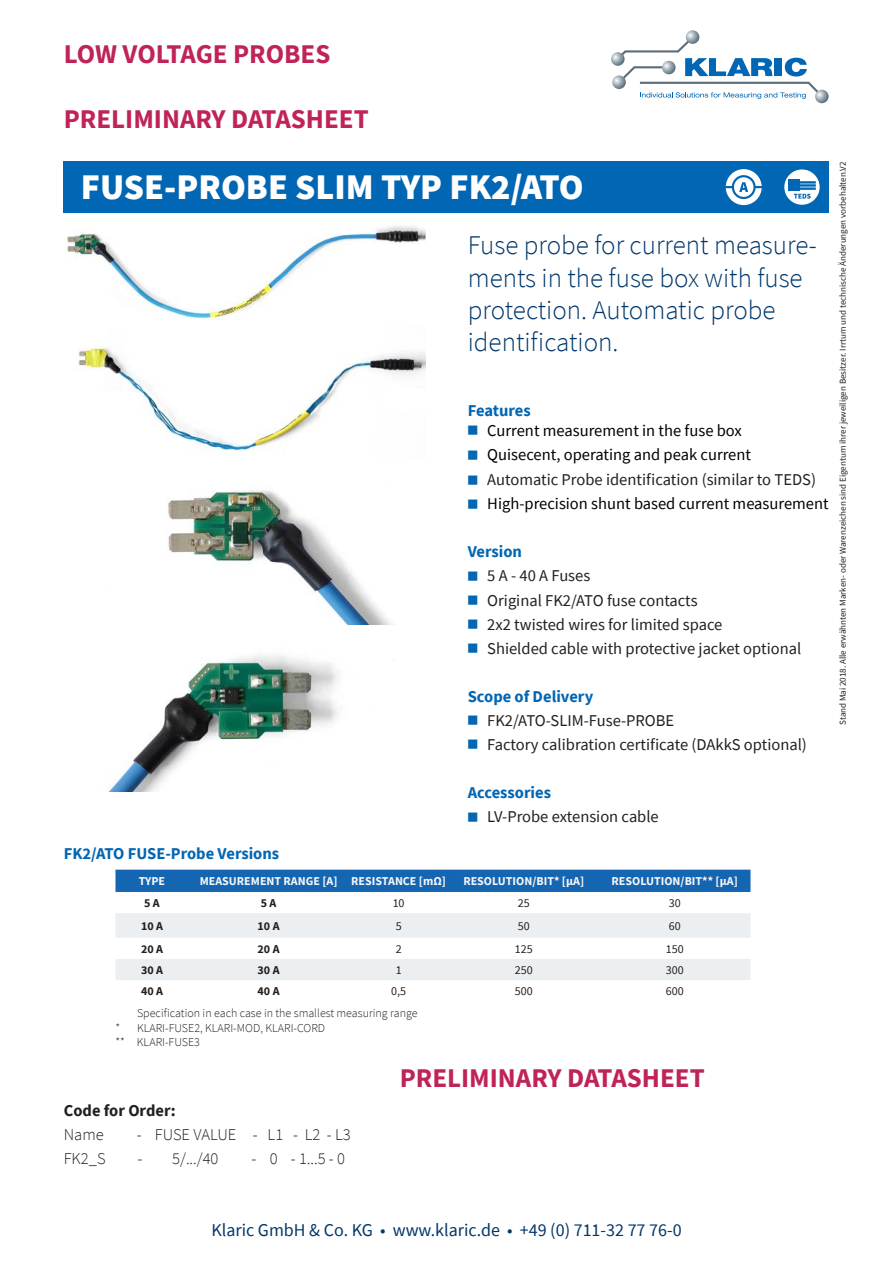
<style>
.page{position:relative;width:893px;height:1263px;background:#fff}
.page>*{position:absolute;margin:0;border:0;box-sizing:border-box;transform-origin:0 0}
.t1{font:900 36px "Source Sans Pro";color:#fff}
.t2{font:300 27px/32.4px "Source Sans Pro";color:#00376b}
.t3{font:700 27px "Source Sans Pro";color:#bf2359}
.t4{font:18px "Source Sans Pro";color:#00376b}
.t5{font:16.5px "Source Sans Pro";color:#231f20}
.t6{font:16.5px "Source Sans Pro";color:#000}
.t7{font:700 16.5px "Source Sans Pro";color:#0166b3}
.t8{font:300 16.5px "Source Sans Pro";color:#231f20}
.t9{font:700 16.5px "Source Sans Pro";color:#231f20}
.t10{font:300 12px/14.4px "Source Sans Pro";color:#231f20}
.t11{font:700 12px "Source Sans Pro";color:#f5f5f6}
.t12{font:12px "Source Sans Pro";color:#231f20}
.t13{font:700 12px "Source Sans Pro";color:#231f20}
.t14{font:700 12px "Source Sans Pro";color:#f7f7f8}
.t15{font:9px "Source Sans Pro";color:#231f20}
.s1{font-size:11.25px;color:#0166b3}
.s2{color:#f7f7f8}
</style>
<div class="page">
<img style="left:107px;top:490px;width:286px;height:302px">
<img style="left:67px;top:226px;width:358px;height:225px">
<div style="left:64px;top:162px;width:765px;height:51px;background:#0166b3"></div>
<svg style="left:611px;top:52px;width:14px;height:14px"></svg>
<svg style="left:612px;top:75px;width:14px;height:14px"></svg>
<svg style="left:686px;top:30px;width:13px;height:14px"></svg>
<svg style="left:815px;top:90px;width:14px;height:13px"></svg>
<svg style="left:615px;top:35px;width:210px;height:64px"></svg>
<svg style="left:724px;top:167px;width:39px;height:40px"></svg>
<div style="left:722px;top:166px;width:43px;height:42px;border:3px solid #0166b3;border-radius:50%"></div>
<hr style="left:724px;top:186px;width:40px;height:2px;background:#0166b3">
<svg style="left:733px;top:176px;width:22px;height:22px"></svg>
<div style="left:732px;top:175px;width:24px;height:24px;border:2px solid #0166b3;border-radius:50%"></div>
<svg style="left:739px;top:182px;width:9px;height:10px"></svg>
<svg style="left:782px;top:168px;width:39px;height:39px"></svg>
<div style="left:781px;top:166px;width:42px;height:42px;border:4px solid #0166b3;border-radius:50%"></div>
<hr style="left:798px;top:181px;width:18px;height:3px;background:#0166b3">
<hr style="left:798px;top:184px;width:18px;height:3px;background:#0166b3">
<hr style="left:798px;top:187px;width:18px;height:3px;background:#0166b3">
<div style="left:788px;top:180px;width:12px;height:11px;background:#0166b3"></div>
<svg style="left:794px;top:194px;width:17px;height:5px"></svg>
<div style="left:115px;top:870px;width:635px;height:22px;background:#1465b2"></div>
<svg style="left:115px;top:913px;width:635px;height:67px"></svg>
<h2 class="t3" style="left:64px;top:36px;width:268px">LOW VOLTAGE PROBES</h2>
<h2 class="t3" style="left:64px;top:100px;width:306px">PRELIMINARY DATASHEET</h2>
<h1 class="t1" style="left:81px;top:162px;width:504px">FUSE-PROBE SLIM TYP FK2/ATO</h1>
<h2 class="t2" style="left:468px;top:229px;width:351px">Fuse probe for current measure&shy;ments in the fuse box with fuse protection. Automatic probe identification.</h2>
<p class="t7" style="left:64px;top:842px;width:217px">FK2/ATO FUSE-Probe Versions</p>
<p class="t7" style="left:468px;top:399px;width:65px">Features</p>
<p class="t6" style="left:468px;top:420px;width:276px"><span class="s1">■</span> Current measurement in the fuse box</p>
<p class="t6" style="left:468px;top:444px;width:285px"><span class="s1">■</span> Quisecent, operating and peak current</p>
<p class="t5" style="left:468px;top:469px;width:350px"><span class="s1">■</span> Automatic Probe identification (similar to TEDS)</p>
<p class="t6" style="left:468px;top:493px;width:362px"><span class="s1">■</span> High-precision shunt based current measurement</p>
<p class="t7" style="left:468px;top:541px;width:56px">Version</p>
<p class="t5" style="left:468px;top:565px;width:124px"><span class="s1">■</span> 5 A - 40 A Fuses</p>
<p class="t5" style="left:468px;top:590px;width:231px"><span class="s1">■</span> Original FK2/ATO fuse contacts</p>
<p class="t5" style="left:468px;top:614px;width:256px"><span class="s1">■</span> 2x2 twisted wires for limited space</p>
<p class="t5" style="left:468px;top:638px;width:335px"><span class="s1">■</span> Shielded cable with protective jacket optional</p>
<p class="t7" style="left:468px;top:685px;width:127px">Scope of Delivery</p>
<p class="t5" style="left:468px;top:710px;width:208px"><span class="s1">■</span> FK2/ATO-SLIM-Fuse-PROBE</p>
<p class="t5" style="left:468px;top:734px;width:341px"><span class="s1">■</span> Factory calibration certificate (DAkkS optional)</p>
<p class="t7" style="left:468px;top:781px;width:85px">Accessories</p>
<p class="t5" style="left:468px;top:806px;width:193px"><span class="s1">■</span> LV-Probe extension cable</p>
<p class="t14" style="left:139px;top:873px;width:28px">TYPE</p>
<p class="t11" style="left:200px;top:873px;width:248px">MEASUREMENT RANGE <span class="s2">[A]</span> RESISTANCE <span class="s2">[mΩ]</span></p>
<p class="t11" style="left:463px;top:873px;width:122px">RESOLUTION/BIT* [<span class="s2">µ</span>A]</p>
<p class="t11" style="left:612px;top:873px;width:128px">RESOLUTION/BIT** [<span class="s2">µ</span>A]</p>
<p class="t13" style="left:144px;top:895px;width:17px">5 A</p>
<p class="t13" style="left:261px;top:895px;width:17px">5 A</p>
<p class="t12" style="left:393px;top:895px;width:13px">10</p>
<p class="t12" style="left:518px;top:895px;width:13px">25</p>
<p class="t12" style="left:669px;top:895px;width:13px">30</p>
<p class="t13" style="left:141px;top:918px;width:23px">10 A</p>
<p class="t13" style="left:258px;top:918px;width:23px">10 A</p>
<p class="t12" style="left:396px;top:918px;width:7px">5</p>
<p class="t12" style="left:518px;top:918px;width:13px">50</p>
<p class="t12" style="left:669px;top:918px;width:13px">60</p>
<p class="t13" style="left:141px;top:941px;width:23px">20 A</p>
<p class="t13" style="left:258px;top:941px;width:23px">20 A</p>
<p class="t12" style="left:396px;top:941px;width:7px">2</p>
<p class="t12" style="left:515px;top:941px;width:19px">125</p>
<p class="t12" style="left:666px;top:941px;width:19px">150</p>
<p class="t13" style="left:141px;top:962px;width:23px">30 A</p>
<p class="t13" style="left:258px;top:962px;width:23px">30 A</p>
<p class="t12" style="left:396px;top:962px;width:7px">1</p>
<p class="t12" style="left:515px;top:962px;width:19px">250</p>
<p class="t12" style="left:666px;top:962px;width:19px">300</p>
<p class="t13" style="left:141px;top:983px;width:23px">40 A</p>
<p class="t13" style="left:258px;top:983px;width:23px">40 A</p>
<p class="t12" style="left:391px;top:984px;width:16px">0,5</p>
<p class="t12" style="left:515px;top:984px;width:19px">500</p>
<p class="t12" style="left:666px;top:984px;width:19px">600</p>
<p class="t10" style="left:115px;top:1006px;width:304px;text-indent:22px">Specification in each case in the smallest measuring range * KLARI-FUSE2, KLARI-MOD, KLARI-CORD<br>** KLARI-FUSE3</p>
<p class="t9" style="left:64px;top:1100px;width:113px">Code for Order:</p>
<p class="t8" style="left:64px;top:1124px;width:41px">Name</p>
<p class="t8" style="left:137px;top:1124px;width:215px">- FUSE VALUE - L1 - L2 - L3</p>
<p class="t8" style="left:64px;top:1148px;width:43px">FK2_S</p>
<p class="t8" style="left:138px;top:1148px;width:82px">- 5/.../40</p>
<p class="t8" style="left:252px;top:1148px;width:95px">- 0 - 1...5 - 0</p>
<h2 class="t3" style="left:400px;top:1060px;width:306px">PRELIMINARY DATASHEET</h2>
<p class="t15" style="left:837px;top:725px;width:565px;rotate:-90deg">Stand Mai 2018. Alle erwähnten Marken- oder Warenzeichen sind Eigentum ihrer jeweiligen Besitzer. Irrtum und technische Änderungen vorbehalten.V2</p>
<p class="t4" style="left:211px;top:1219px;width:472px">Klaric GmbH &amp; Co. KG • www.klaric.de • +49 (0) 711-32 77 76-0</p>
</div>
